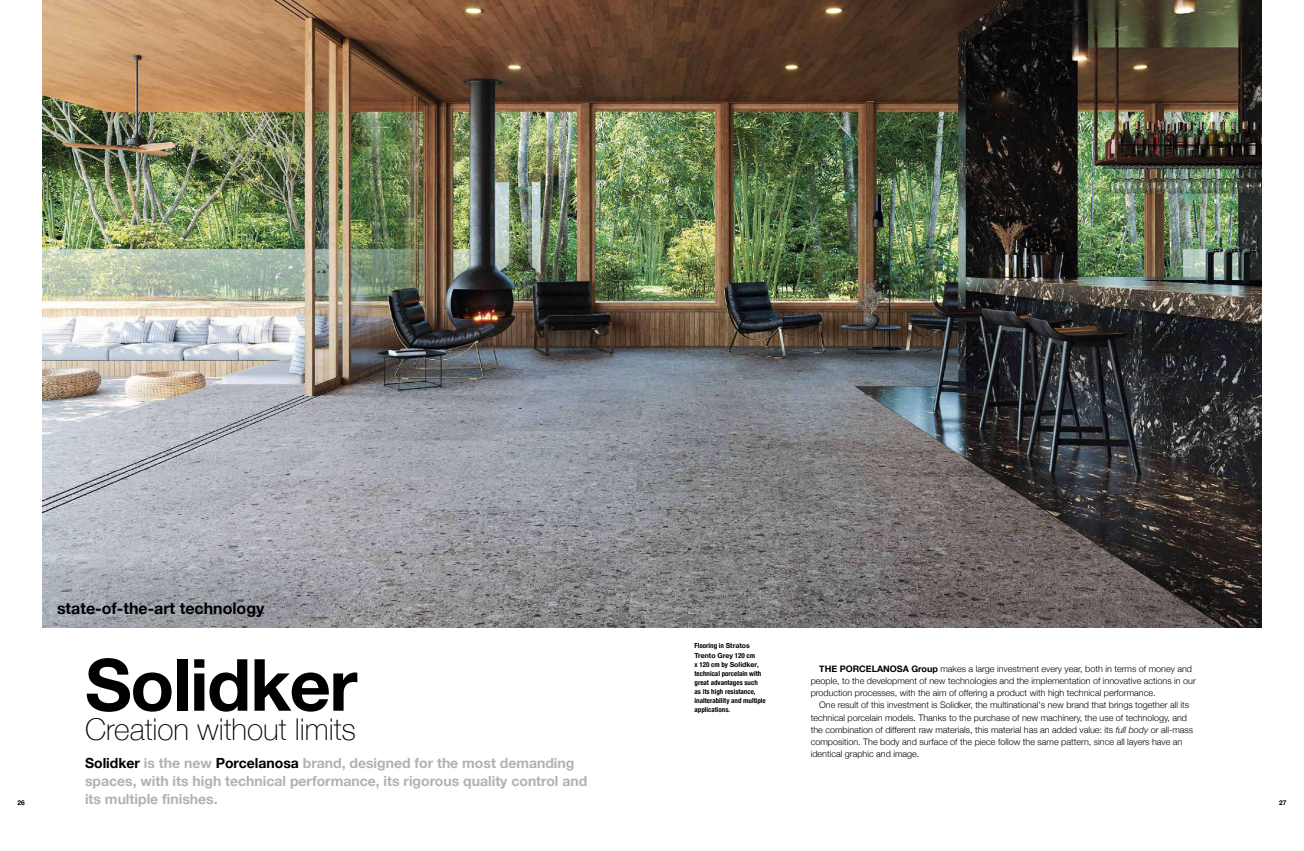
<style>
.page{position:relative;width:1304px;height:851px;background:#fff}
.page>*{position:absolute;margin:0;border:0;box-sizing:border-box;transform-origin:0 0}
.t1{font:700 72px "Helvetica Neue";letter-spacing:-.02em;color:#000}
.t2{font:100 30px "Helvetica Neue";color:#000}
.t3{font:700 16px "Helvetica Neue";color:#000}
.t4{font:700 14px/18px "Helvetica Neue";color:#b3b2b2}
.t5{font:300 9px/12px "Helvetica Neue";color:#000}
.t6{font:700 condensed 7px/9px "Helvetica Neue";color:#000}
.t7{font:700 6.6px "Helvetica Neue";color:#000}
.s1{font-stretch:normal}
.s2{font-weight:700}
.s3{font-style:italic}
.s4{color:#000}
</style>
<div class="page">
<img style="left:43px;top:0;width:1218px;height:627px">
<h3 class="t3" style="left:57px;top:596px;width:209px">state-of-the-art technology</h3>
<p class="t6" style="left:694px;top:641px;width:73px">Flooring in <span class="s1">Stratos<br>Trento Grey</span> 120 cm<br>x 120 cm by <span class="s1">Solidker</span>, technical porcelain with great advantages such as its high resistance, inalterability and multiple applications.</p>
<h1 class="t1" style="left:85px;top:628px;width:274px">Solidker</h1>
<p class="t5" style="left:811px;top:662px;width:387px;text-indent:9px"><span class="s2">THE PORCELANOSA Group</span> makes a large investment every year, both in terms of money and people, to the development of new technologies and the implementation of innovative actions in our production processes, with the aim of offering a product with high technical performance.</p>
<p class="t5" style="left:811px;top:698px;width:384px;text-indent:9px">One result of this investment is Solidker, the multinational's new brand that brings together all its technical porcelain models. Thanks to the purchase of new machinery, the use of technology, and the combination of different raw materials, this material has an added value: its <span class="s3">full body</span> or all-mass composition. The body and surface of the piece follow the same pattern, since all layers have an identical graphic and image.</p>
<h2 class="t2" style="left:85px;top:706px;width:272px">Creation without limits</h2>
<h3 class="t4" style="left:85px;top:753px;width:504px"><span class="s4">Solidker</span> is the new <span class="s4">Porcelanosa</span> brand, designed for the most demanding spaces, with its high technical performance, its rigorous quality control and its multiple finishes.</h3>
<p class="t7" style="left:18px;top:796px;width:9px">26</p>
<p class="t7" style="left:1279px;top:796px;width:9px">27</p>
</div>
